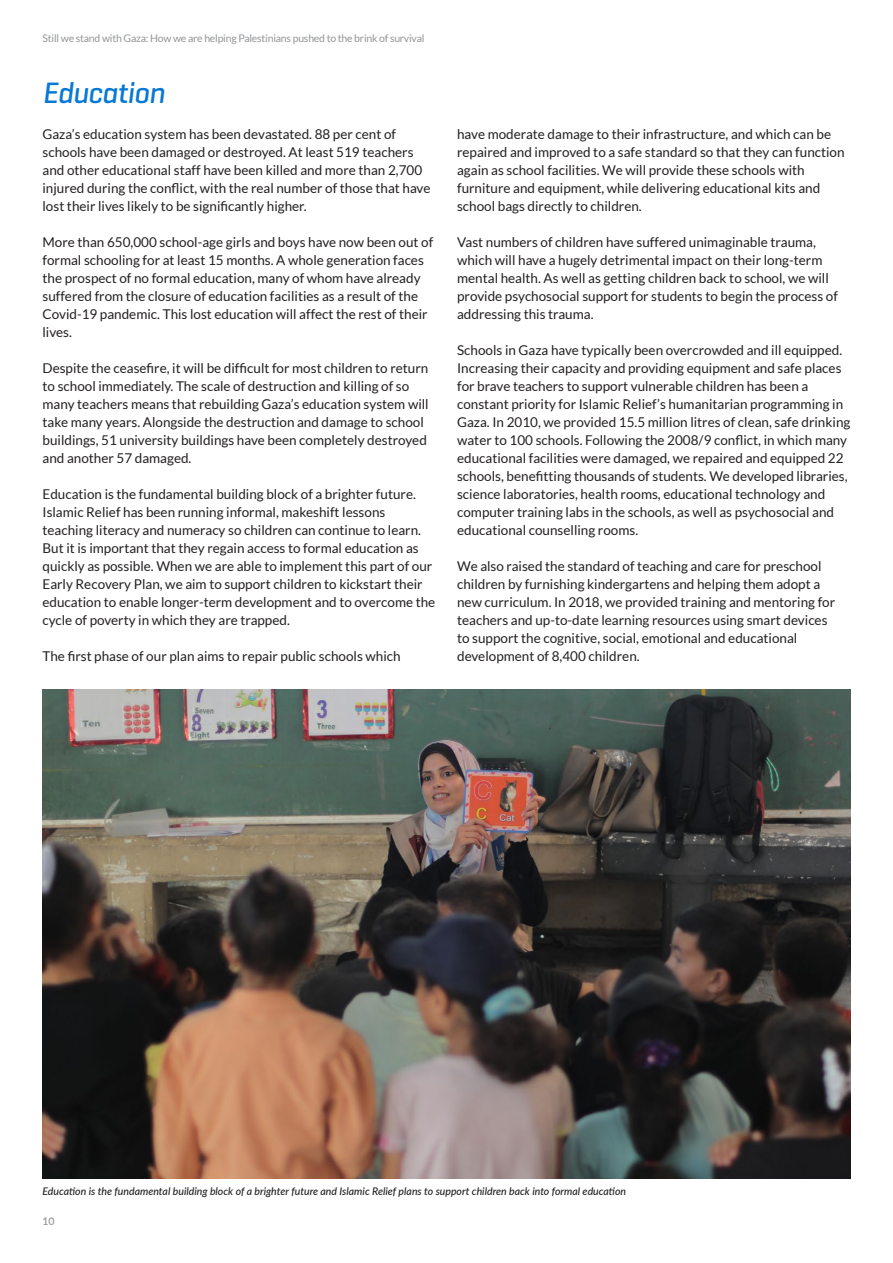
<style>
.page{position:relative;width:893px;height:1263px;background:#fff}
.page>*{position:absolute;margin:0;border:0;box-sizing:border-box;transform-origin:0 0}
.t1{font:italic 500 30px "Geogrotesque";letter-spacing:-.02em;color:#0778d4}
.t2{font:13.5px/18px "Lato";color:#231f20}
.t3{font:italic 500 10.5px "Lato";color:#231f20}
.t4{font:10.5px "Lato";letter-spacing:-.02em;color:#939598}
.t5{font:600 10.5px "Lato";color:#939598}
</style>
<div class="page">
<img style="left:43px;top:689px;width:807px;height:489px">
<p class="t4" style="left:43px;top:33px;width:384px">Still we stand with Gaza: How we are helping Palestinians pushed to the brink of survival</p>
<h1 class="t1" style="left:43px;top:74px;width:124px">Education</h1>
<p class="t2" style="left:43px;top:125px;width:389px">Gaza’s education system has been devastated. 88 per cent of schools have been damaged or destroyed. At least 519 teachers and other educational staff have been killed and more than 2,700 injured during the conflict, with the real number of those that have lost their lives likely to be significantly higher.</p>
<p class="t2" style="left:43px;top:233px;width:392px">More than 650,000 school-age girls and boys have now been out of formal schooling for at least 15 months. A whole generation faces the prospect of no formal education, many of whom have already suffered from the closure of education facilities as a result of the Covid-19 pandemic. This lost education will affect the rest of their lives.</p>
<p class="t2" style="left:43px;top:359px;width:388px">Despite the ceasefire, it will be difficult for most children to return to school immediately. The scale of destruction and killing of so many teachers means that rebuilding Gaza’s education system will take many years. Alongside the destruction and damage to school buildings, 51 university buildings have been completely destroyed and another 57 damaged.</p>
<p class="t2" style="left:43px;top:485px;width:394px">Education is the fundamental building block of a brighter future.<br>Islamic Relief has been running informal, makeshift lessons teaching literacy and numeracy so children can continue to learn.<br>But it is important that they regain access to formal education as quickly as possible. When we are able to implement this part of our Early Recovery Plan, we aim to support children to kickstart their education to enable longer-term development and to overcome the cycle of poverty in which they are trapped.</p>
<p class="t2" style="left:43px;top:647px;width:360px">The first phase of our plan aims to repair public schools which</p>
<p class="t2" style="left:457px;top:125px;width:389px">have moderate damage to their infrastructure, and which can be repaired and improved to a safe standard so that they can function again as school facilities. We will provide these schools with furniture and equipment, while delivering educational kits and school bags directly to children.</p>
<p class="t2" style="left:457px;top:233px;width:382px">Vast numbers of children have suffered unimaginable trauma, which will have a hugely detrimental impact on their long-term mental health. As well as getting children back to school, we will provide psychosocial support for students to begin the process of addressing this trauma.</p>
<p class="t2" style="left:457px;top:341px;width:395px">Schools in Gaza have typically been overcrowded and ill equipped.<br>Increasing their capacity and providing equipment and safe places for brave teachers to support vulnerable children has been a constant priority for Islamic Relief’s humanitarian programming in Gaza. In 2010, we provided 15.5 million litres of clean, safe drinking water to 100 schools. Following the 2008/9 conflict, in which many educational facilities were damaged, we repaired and equipped 22 schools, benefitting thousands of students. We developed libraries, science laboratories, health rooms, educational technology and computer training labs in the schools, as well as psychosocial and educational counselling rooms.</p>
<p class="t2" style="left:457px;top:557px;width:380px">We also raised the standard of teaching and care for preschool children by furnishing kindergartens and helping them adopt a new curriculum. In 2018, we provided training and mentoring for teachers and up-to-date learning resources using smart devices to support the cognitive, social, emotional and educational development of 8,400 children.</p>
<p class="t3" style="left:43px;top:1183px;width:585px">Education is the fundamental building block of a brighter future and Islamic Relief plans to support children back into formal education</p>
<p class="t5" style="left:43px;top:1213px;width:13px">10</p>
</div>
